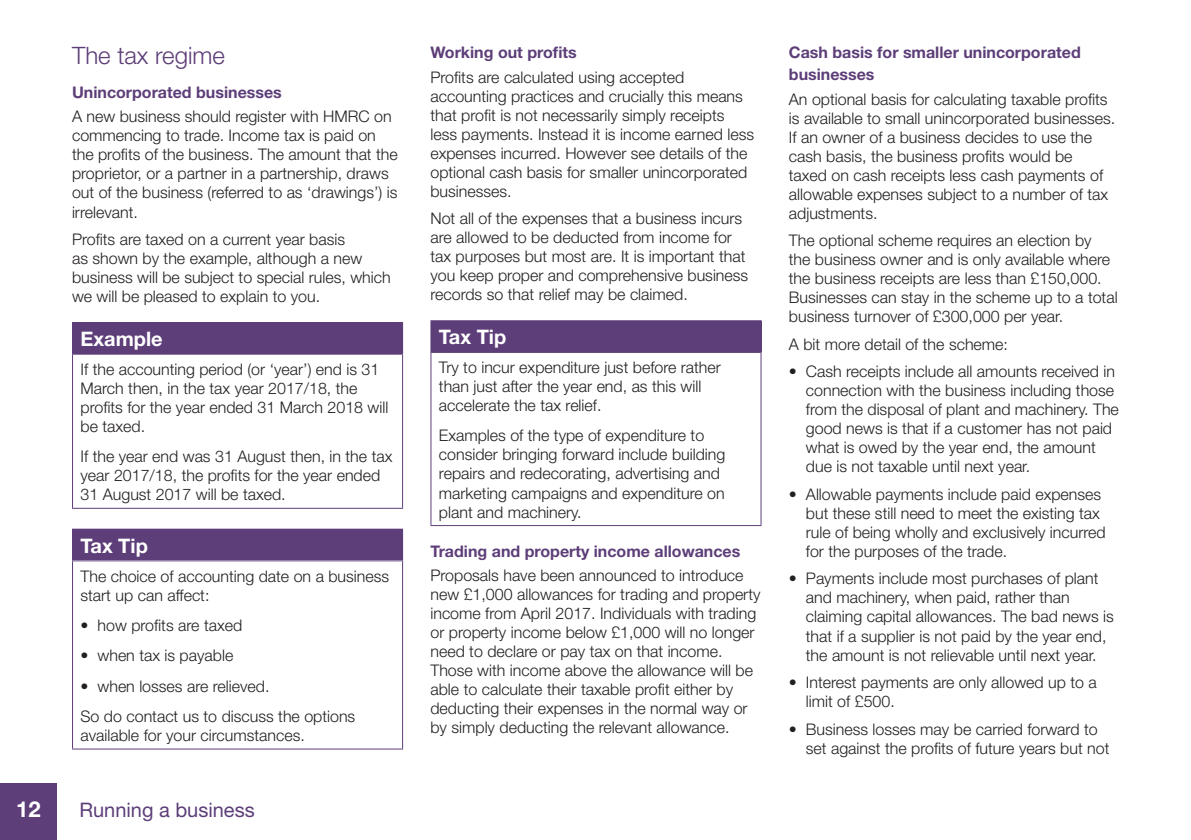
<style>
.page{position:relative;width:1191px;height:840px;background:#fff}
.page>*{position:absolute;margin:0;border:0;box-sizing:border-box;transform-origin:0 0}
.t1{font:300 24px "Helvetica Neue";color:#5d3e78}
.t2{font:700 22px "Helvetica Neue";color:#fff}
.t3{font:700 20px "Helvetica Neue";color:#fff}
.t4{font:20px "Helvetica Neue";color:#5d3e78}
.t5{font:300 16px/19px "Helvetica Neue";color:#231f20}
.t6{font:700 16px/22px "Helvetica Neue";color:#5d3e78}
.s1{font-weight:400}
</style>
<div class="page">
<div style="left:72px;top:322px;width:330px;height:32px;background:#5d3e78"></div>
<hr style="left:72px;top:322px;width:331px;height:1px;background:#5d3e78">
<hr style="left:402px;top:323px;width:1px;height:30px;background:#5d3e78">
<hr style="left:72px;top:353px;width:331px;height:1px;background:#5d3e78">
<hr style="left:72px;top:354px;width:1px;height:153px;background:#5d3e78">
<hr style="left:402px;top:354px;width:1px;height:153px;background:#5d3e78">
<hr style="left:72px;top:507px;width:331px;height:1px;background:#5d3e78">
<div style="left:72px;top:529px;width:330px;height:31px;background:#5d3e78"></div>
<hr style="left:72px;top:528px;width:331px;height:1px;background:#5d3e78">
<hr style="left:402px;top:529px;width:1px;height:31px;background:#5d3e78">
<hr style="left:72px;top:560px;width:331px;height:1px;background:#5d3e78">
<hr style="left:72px;top:561px;width:1px;height:187px;background:#5d3e78">
<hr style="left:402px;top:561px;width:1px;height:187px;background:#5d3e78">
<hr style="left:72px;top:748px;width:331px;height:1px;background:#5d3e78">
<div style="left:431px;top:320px;width:330px;height:32px;background:#5d3e78"></div>
<hr style="left:430px;top:320px;width:331px;height:1px;background:#5d3e78">
<hr style="left:430px;top:321px;width:1px;height:31px;background:#5d3e78">
<hr style="left:430px;top:352px;width:331px;height:1px;background:#5d3e78">
<hr style="left:430px;top:353px;width:1px;height:171px;background:#5d3e78">
<hr style="left:760px;top:353px;width:1px;height:171px;background:#5d3e78">
<hr style="left:430px;top:524px;width:331px;height:1px;background:#5d3e78">
<div style="left:0;top:782px;width:57px;height:57px;background:#5d3e78"></div>
<h1 class="t1" style="left:72px;top:47px;width:154px">The tax regime</h1>
<p class="t6" style="left:72px;top:83px;width:211px">Unincorporated businesses</p>
<p class="t5" style="left:72px;top:109px;width:327px">A new business should register with HMRC on commencing to trade. Income tax is paid on the profits of the business. The amount that the proprietor, or a partner in a partnership, draws out of the business (referred to as ‘drawings’) is irrelevant.</p>
<p class="t5" style="left:72px;top:232px;width:320px">Profits are taxed on a current year basis<br>as shown by the example, although a new business will be subject to special rules, which we will be pleased to explain to you.</p>
<p class="t3" style="left:80px;top:332px;width:84px">Example</p>
<p class="t5" style="left:80px;top:361px;width:309px">If the accounting period (or ‘year’) end is 31<br>March then, in the tax year 2017/18, the profits for the year ended 31 March 2018 will be taxed.</p>
<p class="t5" style="left:80px;top:449px;width:313px">If the year end was 31 August then, in the tax year 2017/18, the profits for the year ended<br>31 August 2017 will be taxed.</p>
<p class="t3" style="left:80px;top:538px;width:69px">Tax Tip</p>
<p class="t5" style="left:80px;top:568px;width:310px">The choice of accounting date on a business start up can affect:</p>
<p class="t5" style="left:80px;top:617px;width:163px">• how profits are taxed</p>
<p class="t5" style="left:80px;top:647px;width:154px">• when tax is payable</p>
<p class="t5" style="left:80px;top:672px;width:276px;line-height:30.4px">• when losses are relieved.<br>So do contact us to discuss the options</p>
<p class="t5" style="left:80px;top:727px;width:226px">available for your circumstances.</p>
<h2 class="t2" style="left:16px;top:801px;width:26px">12</h2>
<p class="t4" style="left:79px;top:802px;width:177px">Running a business</p>
<p class="t6" style="left:430px;top:43px;width:148px">Working out profits</p>
<p class="t5" style="left:430px;top:69px;width:325px">Profits are calculated using accepted accounting practices and crucially this means that profit is not necessarily simply receipts less payments. Instead it is income earned less expenses incurred. However see details of the optional cash basis for smaller unincorporated businesses.</p>
<p class="t5" style="left:430px;top:211px;width:319px">Not all of the expenses that a business incurs are allowed to be deducted from income for tax purposes but most are. It is important that you keep proper and comprehensive business records so that relief may be claimed.</p>
<p class="t3" style="left:439px;top:330px;width:69px">Tax Tip</p>
<p class="t5" style="left:439px;top:360px;width:283px">Try to incur expenditure just before rather than just after the year end, as this will accelerate the tax relief.</p>
<p class="t5" style="left:439px;top:428px;width:288px">Examples of the type of expenditure to consider bringing forward include building repairs and redecorating, advertising and marketing campaigns and expenditure on plant and machinery.</p>
<p class="t6" style="left:430px;top:541px;width:311px">Trading and property income allowances</p>
<p class="t5" style="left:430px;top:568px;width:331px">Proposals have been announced to introduce new £1,000 allowances for trading and property income from April 2017. Individuals with trading or property income below £1,000 will no longer need to declare or pay tax on that income.<br>Those with income above the allowance will be able to calculate their taxable profit either by deducting their expenses in the normal way or by simply deducting the relevant allowance.</p>
<p class="t6" style="left:789px;top:43px;width:293px">Cash basis for smaller unincorporated businesses</p>
<p class="t5" style="left:789px;top:91px;width:328px">An optional basis for calculating taxable profits is available to small unincorporated businesses.<br>If an owner of a business decides to use the cash basis, the business profits would be<br>taxed on cash receipts less cash payments of allowable expenses subject to a number of tax adjustments.</p>
<p class="t5" style="left:789px;top:233px;width:330px">The optional scheme requires an election by<br>the business owner and is only available where the business receipts are less than £150,000.<br>Businesses can stay in the scheme up to a total business turnover of £300,000 per year.</p>
<p class="t5" style="left:789px;top:336px;width:221px">A bit more detail of the scheme:</p>
<p class="t5" style="left:806px;top:364px;width:314px;text-indent:-17px"><span class="s1">•</span> Cash receipts include all amounts received in connection with the business including those from the disposal of plant and machinery. The good news is that if a customer has not paid what is owed by the year end, the amount due is not taxable until next year.</p>
<p class="t5" style="left:806px;top:486px;width:301px;text-indent:-17px"><span class="s1">•</span> Allowable payments include paid expenses but these still need to meet the existing tax rule of being wholly and exclusively incurred for the purposes of the trade.</p>
<p class="t5" style="left:806px;top:571px;width:309px;text-indent:-17px"><span class="s1">•</span> Payments include most purchases of plant and machinery, when paid, rather than claiming capital allowances. The bad news is that if a supplier is not paid by the year end, the amount is not relievable until next year.</p>
<p class="t5" style="left:806px;top:674px;width:292px;text-indent:-17px"><span class="s1">•</span> Interest payments are only allowed up to a limit of £500.</p>
<p class="t5" style="left:806px;top:721px;width:305px;text-indent:-17px"><span class="s1">•</span> Business losses may be carried forward to set against the profits of future years but not</p>
</div>
